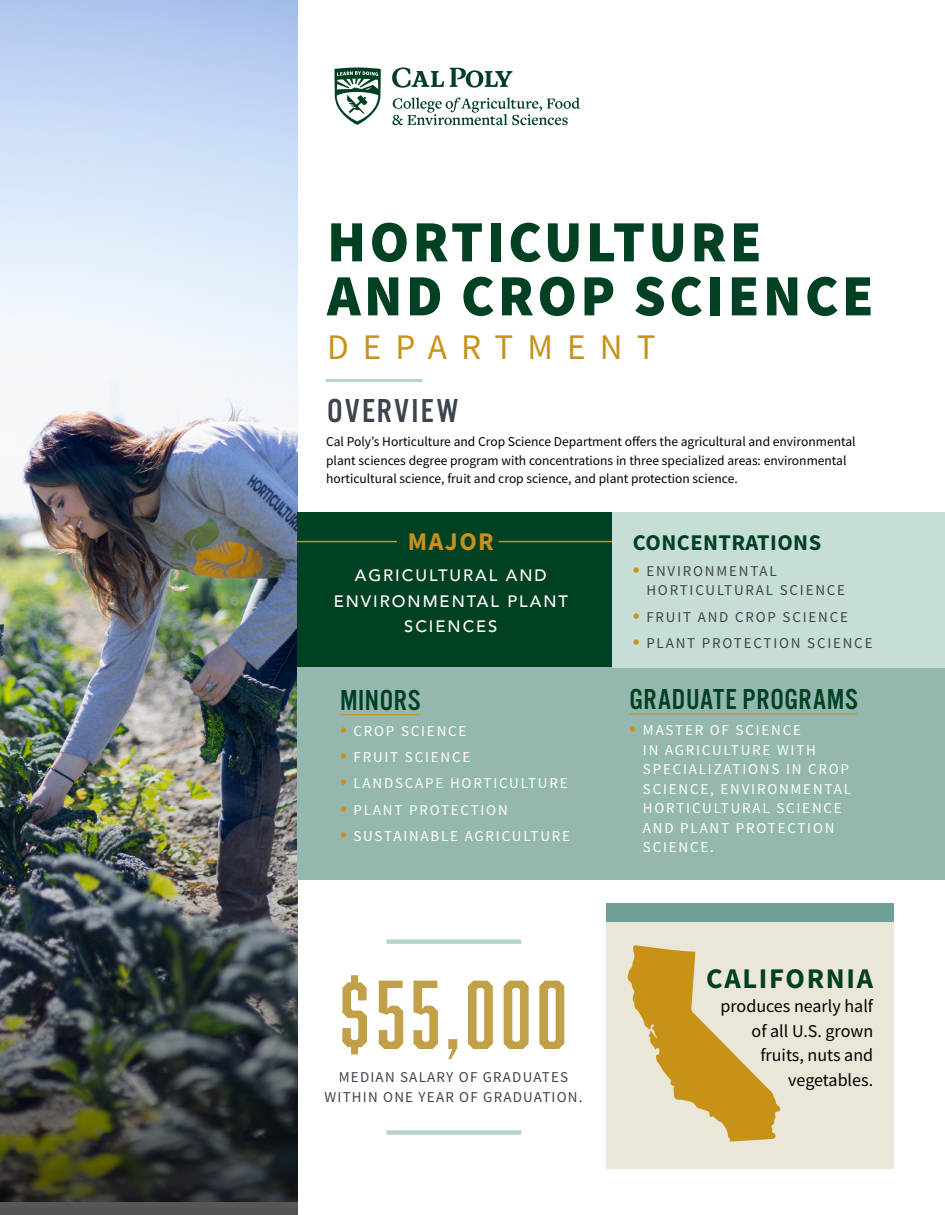
<style>
.page{position:relative;width:945px;height:1215px;background:#fff}
.page>*{position:absolute;margin:0;border:0;box-sizing:border-box;transform-origin:0 0}
.salary{font:90px "Abolition";color:#c2a049}
.t1{font:900 58.5px "Source Sans Pro";letter-spacing:.06em;color:#004023}
.department{font:36px "Source Sans Pro";letter-spacing:.4em;color:#c7911b}
.t2{font:34.5px "Alternate Got No 3 D";letter-spacing:.06em;color:#3e444f}
.MMG_title_no_line{font:30px "Alternate Got No 3 D";letter-spacing:.02em;color:#004023}
.Body{font:700 28.5px "Source Sans Pro";letter-spacing:.06em;color:#003f22}
.mmg_title{font:700 25.5px "Source Sans Pro";letter-spacing:.06em;color:#c7911b}
.mmg_title-2{font:700 22.5px "Source Sans Pro";letter-spacing:.02em;color:#004023}
.Body-2{font:18px/24.5px "Source Sans Pro";color:#000;text-align:right}
.majors{font:500 16.5px/25.5px "Avenir";letter-spacing:.12em;color:#fff;text-align:center}
.t3{font:15px/19.5px "Source Sans Pro";letter-spacing:.12em;color:#fff}
.t4{font:15px/19.5px "Source Sans Pro";letter-spacing:.12em;color:#3f454f}
.salary_body{font:15px/19.5px "Source Sans Pro";letter-spacing:.08em;color:#3e444f;text-align:center}
.Body-3{font:13.5px/18.5px "Source Sans Pro";color:#000}
.s1{font-size:22.5px;color:#c7911b}
</style>
<div class="page">
<div style="left:606px;top:903px;width:288px;height:265px;background:#eae6d8"></div>
<svg style="left:392px;top:68px;width:52px;height:20px"></svg>
<svg style="left:450px;top:68px;width:63px;height:20px"></svg>
<svg style="left:335px;top:68px;width:46px;height:57px"></svg>
<svg style="left:392px;top:97px;width:188px;height:28px"></svg>
<img style="left:0;top:89px;width:298px;height:1126px">
<div style="left:298px;top:512px;width:314px;height:156px;background:#004023"></div>
<hr style="left:498px;top:541px;width:114px;height:1px;background:#c7911b">
<hr style="left:295px;top:541px;width:102px;height:1px;background:#c7911b">
<div style="left:298px;top:667px;width:647px;height:213px;background:#94b8af"></div>
<div style="left:612px;top:512px;width:333px;height:156px;background:#c7ded6"></div>
<hr style="left:629px;top:714px;width:228px;height:1px;background:#c7911b">
<hr style="left:340px;top:714px;width:80px;height:1px;background:#c7911b">
<hr style="left:326px;top:379px;width:96px;height:3px;background:#b5d5cb">
<div style="left:386px;top:939px;width:135px;height:5px;background:#b5d5cb"></div>
<div style="left:386px;top:1130px;width:135px;height:5px;background:#b5d5cb"></div>
<svg style="left:628px;top:945px;width:153px;height:197px"></svg>
<div style="left:606px;top:903px;width:288px;height:19px;background:#6ea095"></div>
<p class="t1" style="left:327px;top:201px;width:436px">HORTICULTURE</p>
<p class="t1" style="left:327px;top:255px;width:548px">AND CROP SCIENCE</p>
<p class="department" style="left:327px;top:324px;width:330px">DEPARTMENT</p>
<p class="t2" style="left:327px;top:393px;width:133px">OVERVIEW</p>
<p class="Body-3" style="left:326px;top:433px;width:531px">Cal Poly’s Horticulture and Crop Science Department offers the agricultural and environmental plant sciences degree program with concentrations in three specialized areas: environmental horticultural science, fruit and crop science, and plant protection science.</p>
<p class="mmg_title" style="left:408px;top:524px;width:88px">MAJOR</p>
<p class="majors" style="left:334px;top:562px;width:236px">AGRICULTURAL AND<br>ENVIRONMENTAL PLANT<br>SCIENCES</p>
<p class="MMG_title_no_line" style="left:340px;top:684px;width:82px">MINORS</p>
<p class="t3" style="left:340px;top:721px;width:128px"><span class="s1">•</span> CROP SCIENCE</p>
<p class="t3" style="left:340px;top:747px;width:132px"><span class="s1">•</span> FRUIT SCIENCE</p>
<p class="t3" style="left:340px;top:774px;width:229px"><span class="s1">•</span> LANDSCAPE HORTICULTURE</p>
<p class="t3" style="left:340px;top:800px;width:169px"><span class="s1">•</span> PLANT PROTECTION</p>
<p class="t3" style="left:340px;top:826px;width:232px"><span class="s1">•</span> SUSTAINABLE AGRICULTURE</p>
<p class="salary" style="left:340px;top:963px;width:228px">$55,000</p>
<p class="salary_body" style="left:325px;top:1067px;width:259px">MEDIAN SALARY OF GRADUATES<br>WITHIN ONE YEAR OF GRADUATION.</p>
<p class="mmg_title-2" style="left:633px;top:527px;width:190px">CONCENTRATIONS</p>
<p class="t4" style="left:646px;top:561px;width:200px;text-indent:-14px"><span class="s1">•</span> ENVIRONMENTAL<br>HORTICULTURAL SCIENCE</p>
<p class="t4" style="left:633px;top:607px;width:217px"><span class="s1">•</span> FRUIT AND CROP SCIENCE</p>
<p class="t4" style="left:633px;top:633px;width:241px"><span class="s1">•</span> PLANT PROTECTION SCIENCE</p>
<p class="MMG_title_no_line" style="left:629px;top:683px;width:230px">GRADUATE PROGRAMS</p>
<p class="t3" style="left:643px;top:720px;width:210px;text-indent:-14px"><span class="s1">•</span> MASTER OF SCIENCE<br>IN AGRICULTURE WITH<br>SPECIALIZATIONS IN CROP<br>SCIENCE, ENVIRONMENTAL<br>HORTICULTURAL SCIENCE<br>AND PLANT PROTECTION<br>SCIENCE.</p>
<p class="Body" style="left:706px;top:959px;width:169px">CALIFORNIA</p>
<p class="Body-2" style="left:721px;top:994px;width:154px">produces nearly half of all U.S. grown fruits, nuts and vegetables.</p>
</div>
